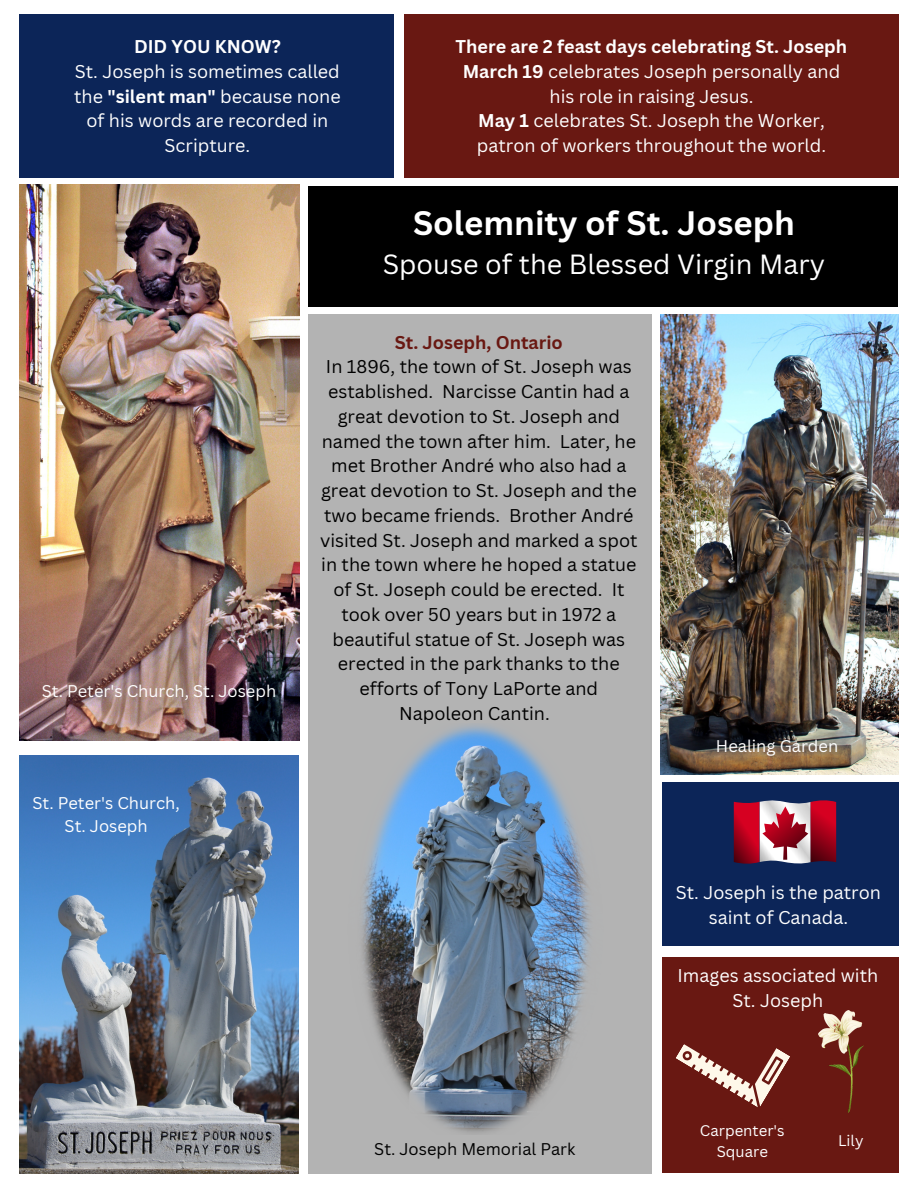
<style>
.page{position:relative;width:918px;height:1188px;background:#fff}
.page>*{position:absolute;margin:0;border:0;box-sizing:border-box;transform-origin:0 0}
.t1{font:700 33px "Canva Sans";color:#fff}
.t2{font:27px "Canva Sans";color:#fff}
.t3{font:18px/24.8px "Canva Sans";color:#000;text-align:center}
.t4{font:18px/24.8px "Canva Sans";color:#fff;text-align:center}
.t5{font:700 18px "Canva Sans";color:#691812}
.t6{font:700 18px "Canva Sans";color:#fff}
.t7{font:16.5px/22.5px "Canva Sans";color:#fff;text-align:center}
.t8{font:16.5px "Canva Sans";color:#000}
.t9{font:15px/20.2px "Canva Sans";color:#fff;text-align:center}
.s1{font-weight:700}
</style>
<div class="page">
<div style="left:19px;top:14px;width:375px;height:164px;background:#0c2558"></div>
<div style="left:404px;top:14px;width:495px;height:164px;background:#691812"></div>
<div style="left:308px;top:186px;width:590px;height:120px;background:#000"></div>
<img style="left:19px;top:185px;width:281px;height:556px">
<div style="left:662px;top:782px;width:236px;height:163px;background:#0c2558"></div>
<svg style="left:734px;top:800px;width:102px;height:64px;background:#b3495d"></svg>
<img style="left:660px;top:314px;width:239px;height:461px">
<img style="left:19px;top:755px;width:279px;height:419px">
<div style="left:308px;top:314px;width:344px;height:860px;background:#b3b3b3"></div>
<img style="left:362px;top:726px;width:228px;height:407px">
<div style="left:662px;top:957px;width:236px;height:215px;background:#691812"></div>
<img style="left:819px;top:1011px;width:45px;height:101px">
<svg style="left:676px;top:1044px;width:114px;height:63px"></svg>
<p class="t6" style="left:134px;top:34px;width:148px">DID YOU KNOW?</p>
<p class="t4" style="left:74px;top:59px;width:268px">St. Joseph is sometimes called the <span class="s1">"silent man"</span> because none of his words are recorded in<br>Scripture.</p>
<p class="t4" style="left:456px;top:34px;width:393px"><span class="s1">There are 2 feast days celebrating St. Joseph March 19</span> celebrates Joseph personally and his role in raising Jesus.<br><span class="s1">May 1</span> celebrates St. Joseph the Worker, patron of workers throughout the world.</p>
<h1 class="t1" style="left:413px;top:199px;width:383px">Solemnity of St. Joseph</h1>
<h2 class="t2" style="left:383px;top:245px;width:444px">Spouse of the Blessed Virgin Mary</h2>
<p class="t7" style="left:42px;top:680px;width:236px">St. Peter's Church, St. Joseph</p>
<p class="t7" style="left:33px;top:792px;width:149px">St. Peter's Church,<br>St. Joseph</p>
<p class="t5" style="left:395px;top:329px;width:170px">St. Joseph, Ontario</p>
<p class="t3" style="left:320px;top:354px;width:319px">In 1896, the town of St. Joseph was established. Narcisse Cantin had a great devotion to St. Joseph and named the town after him. Later, he met Brother André who also had a great devotion to St. Joseph and the two became friends. Brother André visited St. Joseph and marked a spot in the town where he hoped a statue of St. Joseph could be erected. It took over 50 years but in 1972 a beautiful statue of St. Joseph was erected in the park thanks to the efforts of Tony LaPorte and<br>Napoleon Cantin.</p>
<p class="t7" style="left:716px;top:734px;width:124px">Healing Garden</p>
<p class="t4" style="left:676px;top:880px;width:207px">St. Joseph is the patron saint of Canada.</p>
<p class="t4" style="left:678px;top:963px;width:202px">Images associated with<br>St. Joseph</p>
<p class="t8" style="left:374px;top:1137px;width:203px">St. Joseph Memorial Park</p>
<p class="t9" style="left:700px;top:1120px;width:86px">Carpenter's<br>Square</p>
<p class="t9" style="left:838px;top:1130px;width:27px">Lily</p>
</div>
